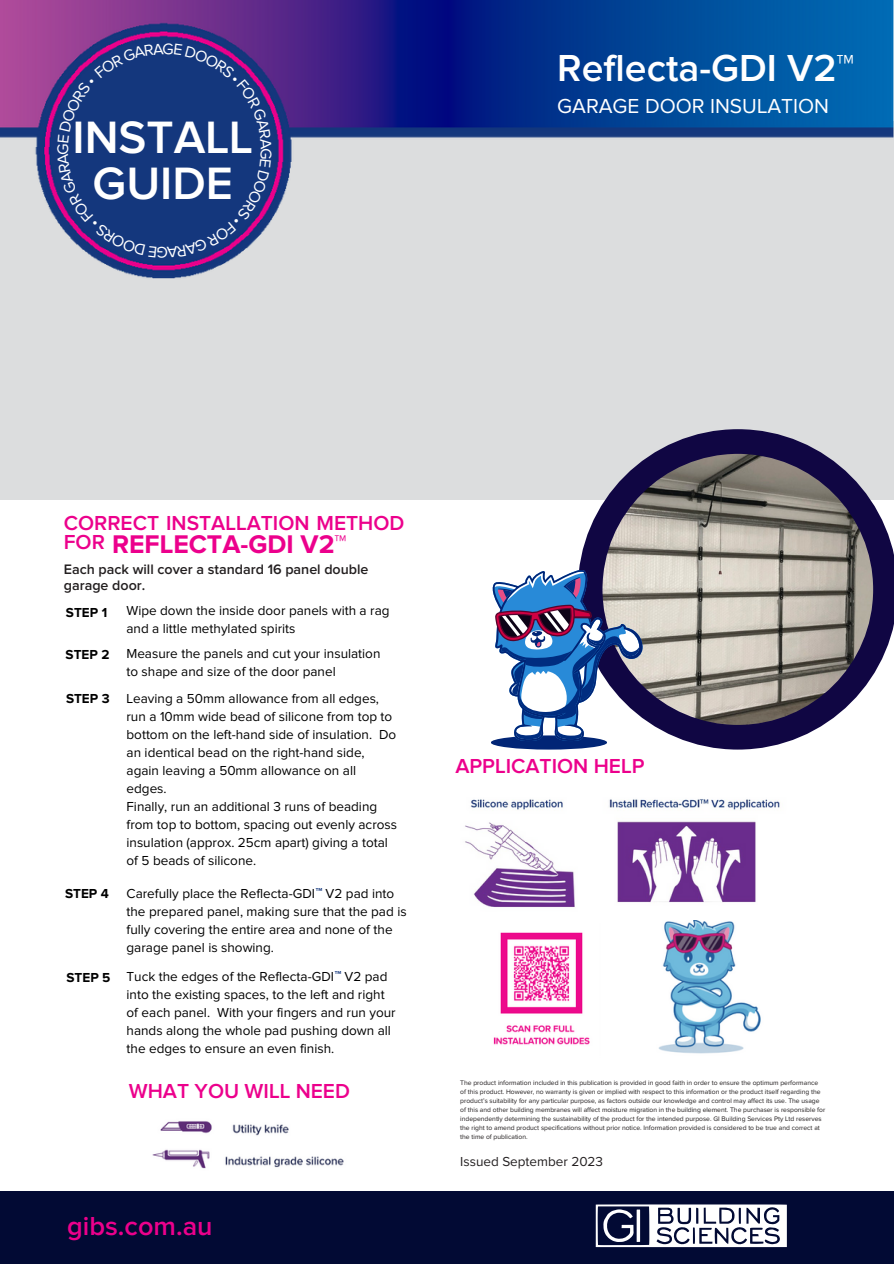
<style>
.page{position:relative;width:894px;height:1264px;background:#fff}
.page>*{position:absolute;margin:0;border:0;box-sizing:border-box;transform-origin:0 0}
.t1{font:600 46.95px/46.2px "Proxima Nova";color:#fff;text-align:center}
.t2{font:600 39px "Proxima Nova";color:#fff}
.t3{font:600 27px "Proxima Nova";color:#ec008c}
.t4{font:700 26.55px "Proxima Nova";color:#ec008c}
.t5{font:600 21px/19.2px "Proxima Nova";color:#ec008c}
.t6{font:21px "Proxima Nova";color:#fff}
.t7{font:600 14.25px "Proxima Nova";color:#231f20}
.t8{font:13.5px/18px "Proxima Nova";color:#000}
.t9{font:700 13.5px "Proxima Nova";color:#000}
.t10{font:13.5px "Proxima Nova";color:#231f20}
.t11{font:6.75px/9px "Proxima Nova";color:#231f20}
.t12{font:700 4.5px "Proxima Nova";color:#14377d}
</style>
<div class="page">
<div style="left:0;top:121px;width:893px;height:379px;background:#dcddde"></div>
<img style="left:0;top:0;width:893px;height:279px">
<div style="left:0;top:1191px;width:893px;height:72px;background:#020a34"></div>
<svg style="left:595px;top:1204px;width:191px;height:42px"></svg>
<svg style="left:577px;top:429px;width:316px;height:320px"></svg>
<div style="left:490px;top:735px;width:117px;height:14px;background:#012576;border-radius:50%"></div>
<svg style="left:491px;top:570px;width:151px;height:171px"></svg>
<img style="left:658px;top:920px;width:103px;height:134px">
<img style="left:152px;top:1121px;width:192px;height:48px">
<div style="left:341px;top:1106px;width:92px;height:49px;background:#fff"></div>
<img style="left:465px;top:799px;width:315px;height:109px">
<img style="left:493px;top:932px;width:97px;height:113px">
<svg style="left:57px;top:43px;width:215px;height:215px;background:#243980"></svg>
<p class="t1" style="left:73px;top:116px;width:182px">INSTALL<br>GUIDE</p>
<p class="t2" style="left:557px;top:51px;width:298px">Reflecta-GDI V2™</p>
<p class="t6" style="left:557px;top:96px;width:273px">GARAGE DOOR INSULATION</p>
<p class="t5" style="left:64px;top:514px;width:342px">CORRECT INSTALLATION METHOD<br>FOR</p>
<p class="t4" style="left:112px;top:532px;width:236px">REFLECTA-GDI V2™</p>
<p class="t7" style="left:64px;top:563px;width:306px">Each pack will cover a standard 16 panel double</p>
<p class="t7" style="left:64px;top:578px;width:83px">garage door.</p>
<p class="t9" style="left:66px;top:606px;width:43px">STEP 1</p>
<p class="t8" style="left:126px;top:602px;width:265px">Wipe down the inside door panels with a rag and a little methylated spirits</p>
<p class="t9" style="left:66px;top:648px;width:45px">STEP 2</p>
<p class="t8" style="left:126px;top:645px;width:255px">Measure the panels and cut your insulation to shape and size of the door panel</p>
<p class="t9" style="left:66px;top:692px;width:45px">STEP 3</p>
<p class="t8" style="left:126px;top:689px;width:271px">Leaving a 50mm allowance from all edges, run a 10mm wide bead of silicone from top to bottom on the left-hand side of insulation. Do an identical bead on the right-hand side, again leaving a 50mm allowance on all edges.</p>
<p class="t8" style="left:126px;top:797px;width:272px">Finally, run an additional 3 runs of beading from top to bottom, spacing out evenly across insulation (approx. 25cm apart) giving a total of 5 beads of silicone.</p>
<p class="t12" style="left:316px;top:887px;width:8px">TM</p>
<p class="t9" style="left:65px;top:887px;width:45px">STEP 4</p>
<p class="t8" style="left:126px;top:885px;width:281px">Carefully place the Reflecta-GDI V2 pad into the prepared panel, making sure that the pad is fully covering the entire area and none of the garage panel is showing.</p>
<p class="t9" style="left:66px;top:971px;width:45px">STEP 5</p>
<p class="t8" style="left:126px;top:968px;width:270px">Tuck the edges of the Reflecta-GDI V2 pad into the existing spaces, to the left and right of each panel. With your fingers and run your hands along the whole pad pushing down all the edges to ensure an even finish.</p>
<p class="t12" style="left:334px;top:970px;width:8px">TM</p>
<p class="t5" style="left:129px;top:1081px;width:223px">WHAT YOU WILL NEED</p>
<p class="t3" style="left:67px;top:1213px;width:147px">gibs.com.au</p>
<p class="t5" style="left:455px;top:757px;width:191px">APPLICATION HELP</p>
<p class="t11" style="left:460px;top:1078px;width:359px">The product information included in this publication is provided in good faith in order to ensure the optimum performance</p>
<p class="t11" style="left:460px;top:1087px;width:362px">of this product. However, no warranty is given or implied with respect to this information or the product itself regarding the product’s suitability for any particular purpose, as factors outside our knowledge and control may affect its use. The usage</p>
<p class="t11" style="left:460px;top:1105px;width:366px">of this and other building membranes will affect moisture migration in the building element. The purchaser is responsible for independently determining the sustainability of the product for the intended purpose. GI Building Services Pty Ltd reserves the right to amend product specifications without prior notice. Information provided is considered to be true and correct at the time of publication.</p>
<p class="t10" style="left:460px;top:1155px;width:144px">Issued September 2023</p>
</div>
